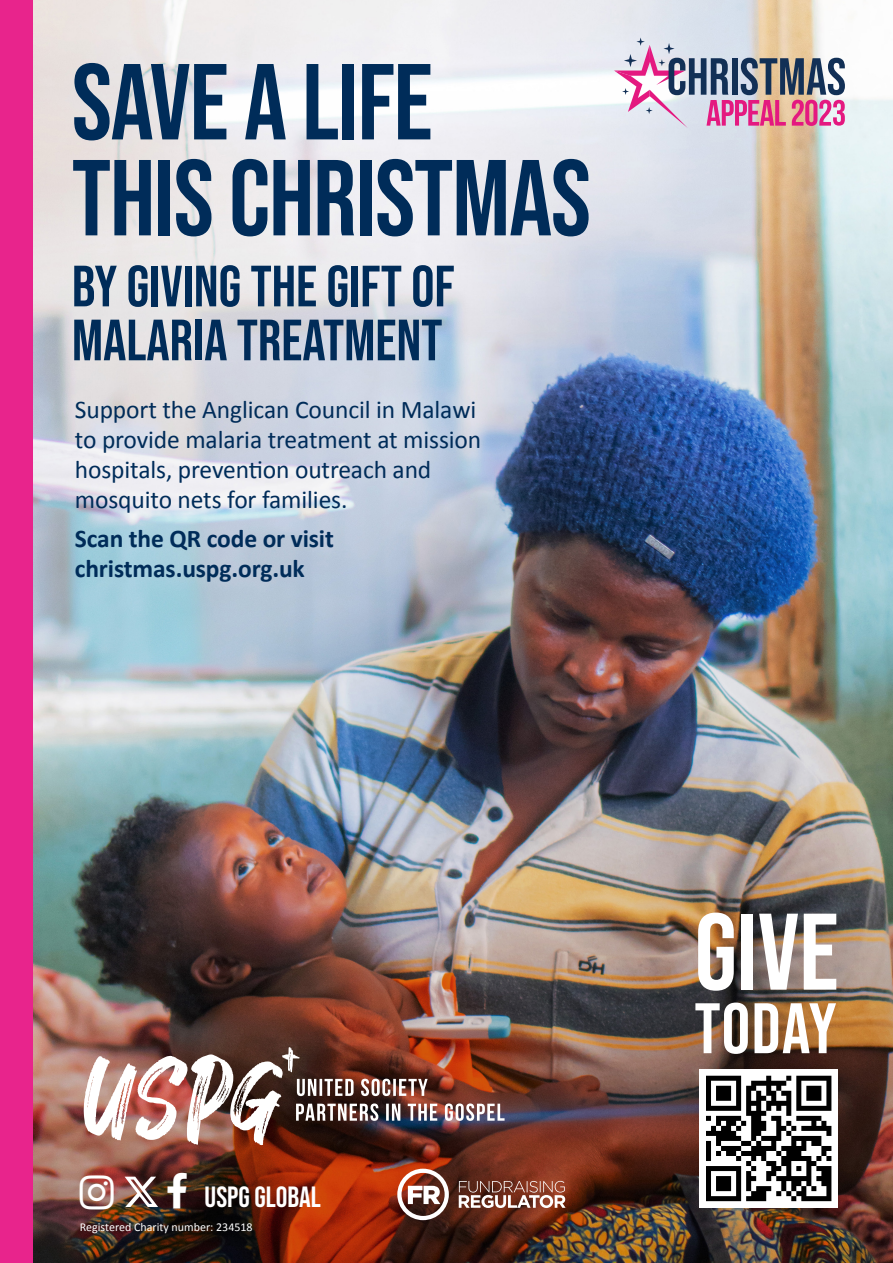
<style>
.page{position:relative;width:893px;height:1263px;background:#fff}
.page>*{position:absolute;margin:0;border:0;box-sizing:border-box;transform-origin:0 0}
.t1{font:108.45px "Bebas Neue";color:#fff}
.t2{font:107.7px/96px "Bebas Neue";letter-spacing:-.01em;color:#002c59}
.t3{font:71.25px "Bebas Neue";letter-spacing:.015em;color:#fff}
.t4{font:58.05px/54px "Bebas Neue";color:#002c59}
.t5{font:29.1px "Bebas Neue";color:#fff}
.t6{font:25.5px/30px "Calibri";letter-spacing:-.005em;color:#002c59}
.t7{font:700 25.5px/30px "Calibri";letter-spacing:-.005em;color:#002c59}
.t8{font:12px "Calibri";color:#fff}
</style>
<div class="page">
<img style="left:33px;top:0;width:860px;height:1263px">
<svg style="left:614px;top:37px;width:231px;height:91px;background:#c0a8b9"></svg>
<img style="left:84px;top:1047px;width:421px;height:98px">
<div style="left:699px;top:1069px;width:139px;height:139px;background:#fff"></div>
<div style="left:706px;top:1076px;width:35px;height:5px;background:#000"></div>
<div style="left:716px;top:1086px;width:15px;height:5px;background:#000"></div>
<div style="left:716px;top:1091px;width:15px;height:5px;background:#000"></div>
<div style="left:716px;top:1096px;width:15px;height:5px;background:#000"></div>
<svg style="left:706px;top:1081px;width:5px;height:25px"></svg>
<div style="left:706px;top:1106px;width:35px;height:5px;background:#000"></div>
<div style="left:716px;top:1116px;width:25px;height:5px;background:#000"></div>
<div style="left:726px;top:1121px;width:10px;height:5px;background:#000"></div>
<svg style="left:706px;top:1116px;width:15px;height:15px"></svg>
<div style="left:721px;top:1126px;width:10px;height:5px;background:#000"></div>
<div style="left:706px;top:1131px;width:30px;height:5px;background:#000"></div>
<div style="left:716px;top:1136px;width:25px;height:5px;background:#000"></div>
<div style="left:721px;top:1146px;width:20px;height:5px;background:#000"></div>
<div style="left:726px;top:1151px;width:10px;height:5px;background:#000"></div>
<svg style="left:706px;top:1141px;width:15px;height:20px"></svg>
<div style="left:706px;top:1166px;width:35px;height:5px;background:#000"></div>
<div style="left:716px;top:1176px;width:15px;height:5px;background:#000"></div>
<div style="left:716px;top:1181px;width:15px;height:5px;background:#000"></div>
<div style="left:716px;top:1186px;width:15px;height:5px;background:#000"></div>
<svg style="left:706px;top:1171px;width:5px;height:25px"></svg>
<div style="left:706px;top:1196px;width:35px;height:5px;background:#000"></div>
<svg style="left:736px;top:1076px;width:95px;height:125px"></svg>
<div style="left:801px;top:1196px;width:30px;height:5px;background:#000"></div>
<svg style="left:397px;top:1169px;width:52px;height:51px"></svg>
<svg style="left:459px;top:1181px;width:107px;height:27px;background:#a07265"></svg>
<div style="left:0;top:0;width:33px;height:1263px;background:#e8248c"></div>
<svg style="left:125px;top:1177px;width:33px;height:30px"></svg>
<svg style="left:80px;top:1175px;width:34px;height:35px"></svg>
<svg style="left:168px;top:1173px;width:19px;height:35px"></svg>
<h2 class="t2" style="left:72px;top:53px;width:521px">SAVE A LIFE<br>THIS CHRISTMAS</h2>
<h3 class="t4" style="left:72px;top:259px;width:384px">BY GIVING THE GIFT OF<br>MALARIA TREATMENT</h3>
<p class="t6" style="left:75px;top:393px;width:408px">Support the Anglican Council in Malawi to provide malaria treatment at mission hospitals, prevention outreach and mosquito nets for families.</p>
<p class="t7" style="left:75px;top:522px;width:261px">Scan the QR code or visit christmas.uspg.org.uk</p>
<p class="t5" style="left:205px;top:1181px;width:118px">USPG GLOBAL</p>
<p class="t8" style="left:80px;top:1219px;width:174px">Registered Charity number: 234518</p>
<h1 class="t1" style="left:695px;top:891px;width:146px">GIVE</h1>
<h3 class="t3" style="left:695px;top:988px;width:144px">TODAY</h3>
</div>
